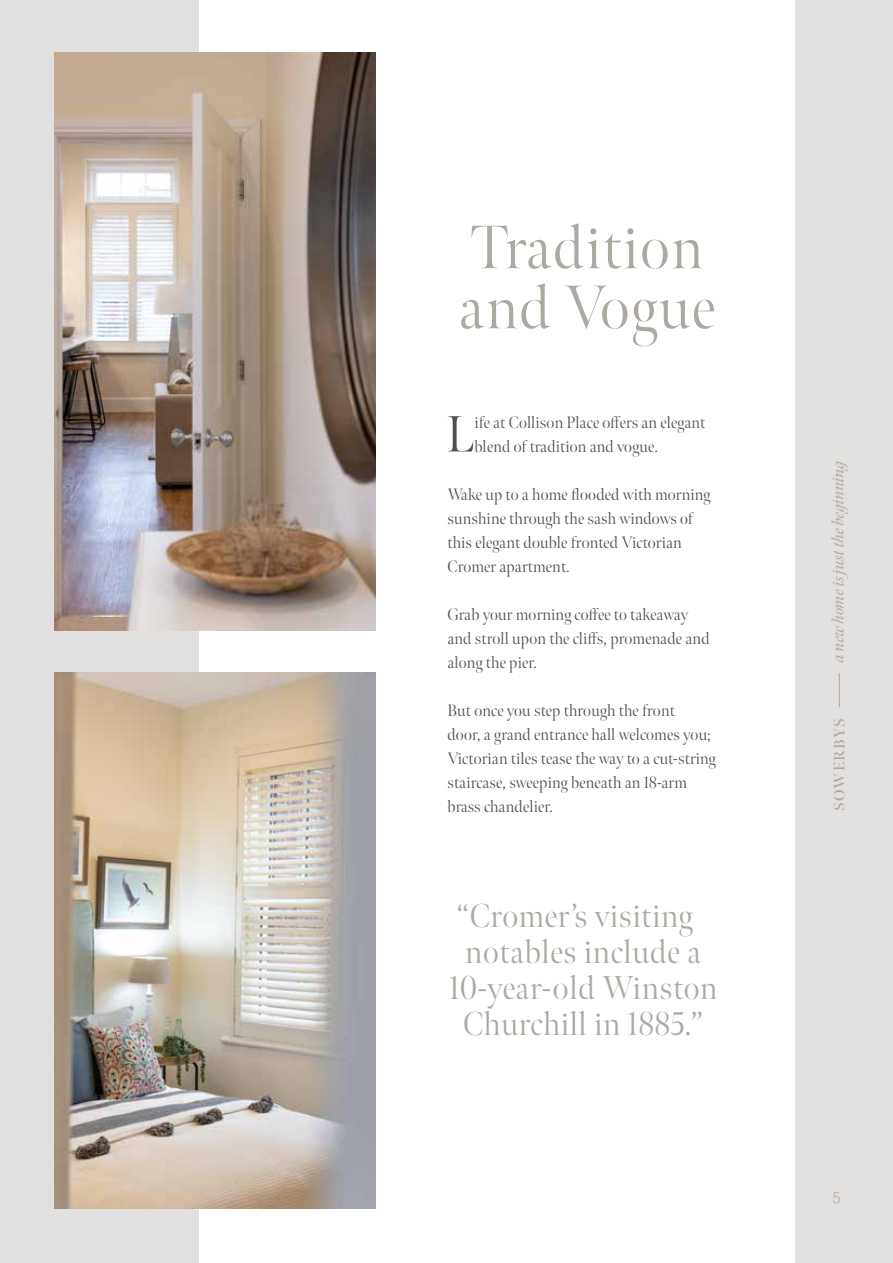
<style>
.page{position:relative;width:893px;height:1263px;background:#e2e0df}
.page>*{position:absolute;margin:0;border:0;box-sizing:border-box;transform-origin:0 0}
.t1{font:300 61.5px/60px "Meno Banner";letter-spacing:.025em;color:#ada8a0}
.t2{font:300 51px "Meno Banner";color:#4f4f4f}
.t3{font:300 33px/36px "Meno Banner";letter-spacing:.02em;color:#ada8a0;text-align:center}
.t4{font:300 16.5px/24px "Meno Banner";letter-spacing:.01em;color:#4f4f4f}
.t5{font:italic 16.5px "Meno Banner";letter-spacing:-.01em;color:#ada8a0}
.t6{font:600 15px "Meno Banner";letter-spacing:.08em;color:#ada8a0}
.t7{font:300 15px "Quasimoda";color:#ada8a0}
</style>
<div class="page">
<div style="left:199px;top:0;width:596px;height:1263px;background:#fff"></div>
<hr style="left:839px;top:673px;width:1px;height:34px;background:#ada8a0">
<img style="left:54px;top:53px;width:322px;height:577px">
<img style="left:55px;top:672px;width:321px;height:536px">
<h1 class="t1" style="left:458px;top:218px;width:258px">Tradition and Vogue</h1>
<h2 class="t2" style="left:446px;top:403px;width:29px">L</h2>
<p class="t4" style="left:474px;top:410px;width:232px">ife at Collison Place offers an elegant blend of tradition and vogue.</p>
<p class="t4" style="left:447px;top:482px;width:265px">Wake up to a home flooded with morning sunshine through the sash windows of this elegant double fronted Victorian<br>Cromer apartment.</p>
<p class="t4" style="left:447px;top:602px;width:264px">Grab your morning coffee to takeaway and stroll upon the cliffs, promenade and along the pier.</p>
<p class="t4" style="left:447px;top:698px;width:270px">But once you step through the front<br>door, a grand entrance hall welcomes you; Victorian tiles tease the way to a cut-string staircase, sweeping beneath an 18-arm brass chandelier.</p>
<h3 class="t3" style="left:449px;top:898px;width:270px">“Cromer’s visiting notables include a<br>10-year-old Winston<br>Churchill in 1885.”</h3>
<p class="t5" style="left:828px;top:662px;width:206px;rotate:-90deg">a new home is just the beginning</p>
<p class="t6" style="left:830px;top:811px;width:94px;rotate:-90deg">SOWERBYS</p>
<p class="t7" style="left:832px;top:1187px;width:10px">5</p>
</div>
